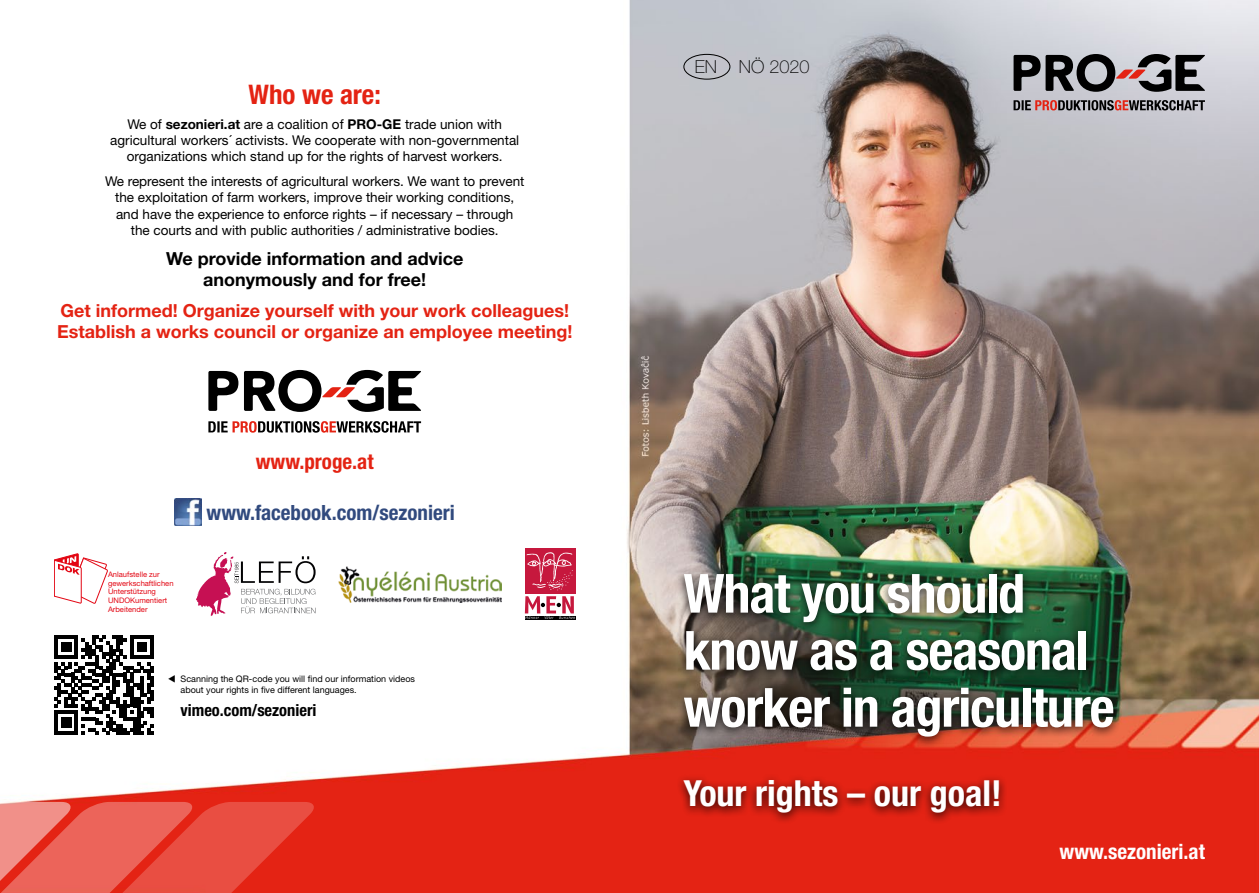
<style>
.page{position:relative;width:1259px;height:893px;background:#fff}
.page>*{position:absolute;margin:0;border:0;box-sizing:border-box;transform-origin:0 0}
.t1{font:700 condensed 54px/57px "Helvetica Neue LT Std";letter-spacing:-.02em;color:#fff}
.t2{font:700 condensed 36px "Helvetica Neue LT Std";color:#fff}
.t3{font:700 condensed 27px "Helvetica Neue LT Std";color:#e42313}
.t4{font:700 condensed 21px "Helvetica Neue LT Std";color:#314a7e}
.t5{font:700 condensed 21px "Helvetica Neue LT Std";color:#fff}
.t6{font:700 condensed 21px "Helvetica Neue LT Std";color:#e42313}
.t7{font:700 18px/21.6px "Helvetica Neue LT Std";color:#e42313}
.t8{font:700 18px/21.6px "Helvetica Neue LT Std";color:#000;text-align:center}
.t9{font:100 18px "Helvetica Neue LT Std";color:#000}
.t10{font:700 condensed 16.5px "Helvetica Neue LT Std";color:#000}
.t11{font:13.5px/16.2px "Helvetica Neue LT Std";color:#000;text-align:center}
.t12{font:9px/10.8px "Helvetica Neue LT Std";color:#000}
.t13{font:7.65px/8.9px "Helvetica Neue";color:#e30613}
.s1{font-weight:700}
</style>
<div class="page">
<img style="left:13px;top:0;width:1246px;height:893px">
<svg style="left:0;top:802px;width:315px;height:91px;background:#e95449"></svg>
<div style="left:675px;top:567px;width:447px;height:181px;background:#000;opacity:.85"></div>
<div style="left:675px;top:773px;width:333px;height:51px;background:#000;opacity:.85"></div>
<svg style="left:1013px;top:54px;width:192px;height:56px;background:#7f797d"></svg>
<svg style="left:208px;top:370px;width:213px;height:63px"></svg>
<div style="left:683px;top:54px;width:47px;height:26px;border:1px solid #000;border-radius:50%"></div>
<svg style="left:54px;top:553px;width:54px;height:51px"></svg>
<svg style="left:196px;top:552px;width:119px;height:64px"></svg>
<img style="left:338px;top:566px;width:164px;height:36px">
<div style="left:524px;top:549px;width:51px;height:45px;background:#c6183d"></div>
<svg style="left:526px;top:552px;width:47px;height:38px"></svg>
<hr style="left:524px;top:616px;width:51px;height:3px;background:#000">
<svg style="left:525px;top:596px;width:50px;height:23px"></svg>
<svg style="left:54px;top:635px;width:100px;height:100px"></svg>
<img style="left:174px;top:499px;width:28px;height:27px">
<svg style="left:168px;top:675px;width:7px;height:8px"></svg>
<h3 class="t3" style="left:248px;top:78px;width:134px">Who we are:</h3>
<p class="t11" style="left:110px;top:116px;width:410px">We of <span class="s1">sezonieri.at</span> are a coalition of <span class="s1">PRO-GE</span> trade union with agricultural workers´ activists. We cooperate with non-governmental organizations which stand up for the rights of harvest workers.</p>
<p class="t11" style="left:105px;top:173px;width:421px">We represent the interests of agricultural workers. We want to prevent the exploitation of farm workers, improve their working conditions, and have the experience to enforce rights – if necessary – through the courts and with public authorities / administrative bodies.</p>
<h3 class="t8" style="left:166px;top:247px;width:299px">We provide information and advice anonymously and for free!</h3>
<h3 class="t7" style="left:57px;top:299px;width:517px">Get informed! Organize yourself with your work colleagues!<br>Establish a works council or organize an employee meeting!</h3>
<h3 class="t6" style="left:256px;top:449px;width:119px">www.proge.at</h3>
<p class="t13" style="left:108px;top:570px;width:67px">Anlaufstelle zur gewerkschaftlichen<br>Unterstützung<br>UNDOKumentiert<br>Arbeitender</p>
<h3 class="t4" style="left:207px;top:499px;width:250px">www.facebook.com/sezonieri</h3>
<p class="t12" style="left:181px;top:674px;width:236px">Scanning the QR-code you will find our information videos about your rights in five different languages.</p>
<p class="t10" style="left:181px;top:700px;width:137px">vimeo.com/sezonieri</p>
<h3 class="t9" style="left:695px;top:56px;width:116px">EN NÖ 2020</h3>
<h1 class="t1" style="left:683px;top:564px;width:433px">What you should know as a seasonal worker in agriculture</h1>
<h2 class="t2" style="left:683px;top:771px;width:320px">Your rights – our goal!</h2>
<h3 class="t5" style="left:1059px;top:839px;width:147px">www.sezonieri.at</h3>
</div>
